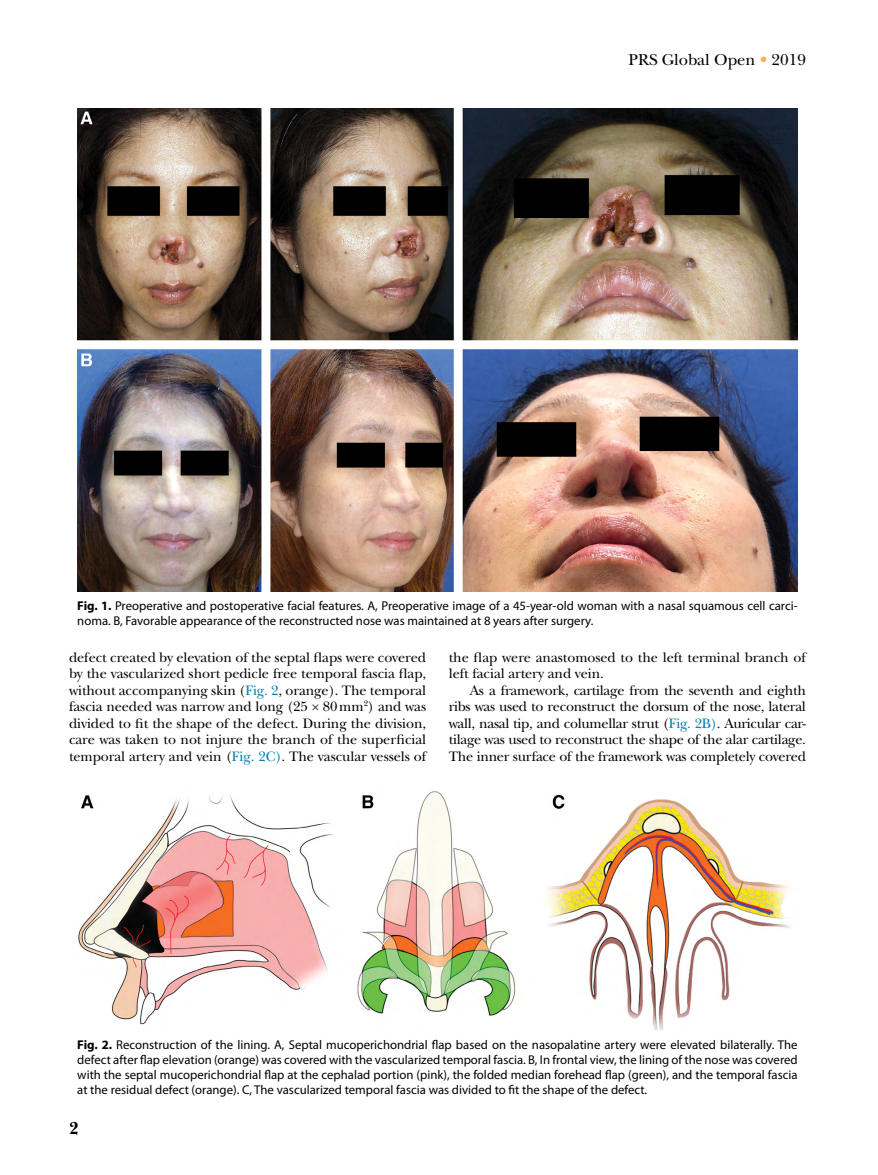
<style>
.page{position:relative;width:878px;height:1175px;background:#fff}
.page>*{position:absolute;margin:0;border:0;box-sizing:border-box;transform-origin:0 0}
.t1{font:700 18px "New Baskerville Std";color:#000}
.t2{font:16.5px "New Baskerville Std";color:#000}
.t3{font:14.25px/16.5px "New Baskerville Std";letter-spacing:-.005em;color:#000;text-align:justify}
.t4{font:12.75px/15px "Myriad Pro";color:#000}
.s1{color:#fbb161}
.s2{font-weight:700}
.s3{color:#017eac}
</style>
<div class="page">
<img style="left:77px;top:108px;width:720px;height:483px">
<img style="left:78px;top:791px;width:714px;height:239px">
<p class="t2" style="left:628px;top:50px;width:179px">PRS Global Open <span class="s1">•</span> 2019</p>
<p class="t4" style="left:77px;top:598px;width:721px"><span class="s2">Fig. 1.</span> Preoperative and postoperative facial features. A, Preoperative image of a 45-year-old woman with a nasal squamous cell carci&shy;noma. B, Favorable appearance of the reconstructed nose was maintained at 8 years after surgery.</p>
<p class="t3" style="left:69px;top:649px;width:359px">defect created by elevation of the septal flaps were covered by the vascularized short pedicle free temporal fascia flap, without accompanying skin (<span class="s3">Fig. 2</span>, orange). The temporal fascia needed was narrow and long (25 × 80mm<sup>2</sup>) and was divided to fit the shape of the defect. During the division, care was taken to not injure the branch of the superficial temporal artery and vein (<span class="s3">Fig. 2C)</span>. The vascular vessels of</p>
<p class="t3" style="left:449px;top:649px;width:359px">the flap were anastomosed to the left terminal branch of left facial artery and vein.</p>
<p class="t3" style="left:449px;top:682px;width:359px;text-indent:21px">As a framework, cartilage from the seventh and eighth ribs was used to reconstruct the dorsum of the nose, lateral wall, nasal tip, and columellar strut (<span class="s3">Fig. 2B)</span>. Auricular car&shy;tilage was used to reconstruct the shape of the alar cartilage.<br>The inner surface of the framework was completely covered</p>
<p class="t4" style="left:77px;top:1037px;width:722px;text-align:justify"><span class="s2">Fig. 2.</span> Reconstruction of the lining. A, Septal mucoperichondrial flap based on the nasopalatine artery were elevated bilaterally. The defect after flap elevation (orange) was covered with the vascularized temporal fascia. B, In frontal view, the lining of the nose was covered with the septal mucoperichondrial flap at the cephalad portion (pink), the folded median forehead flap (green), and the temporal fascia at the residual defect (orange). C, The vascularized temporal fascia was divided to fit the shape of the defect.</p>
<p class="t1" style="left:69px;top:1118px;width:11px">2</p>
</div>
